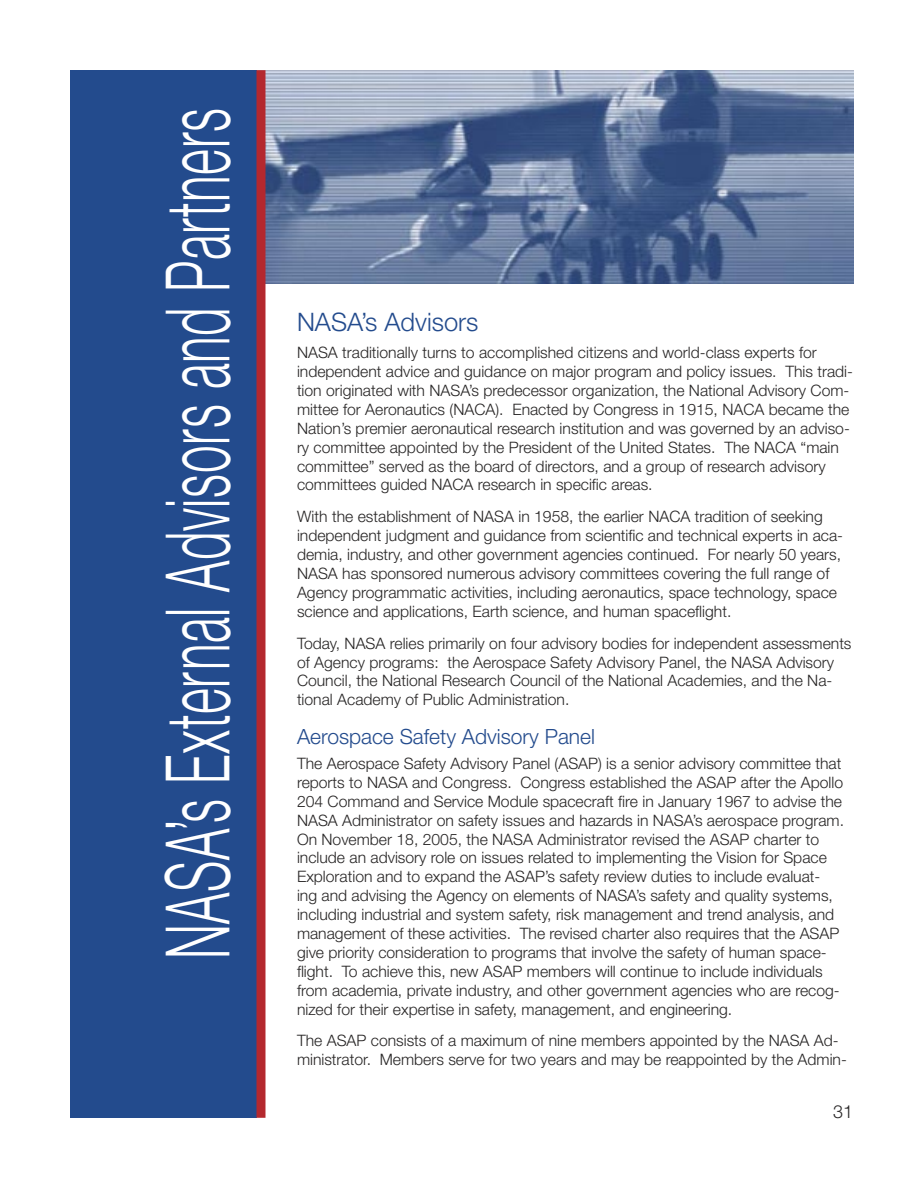
<style>
.page{position:relative;width:918px;height:1188px;background:#fff}
.page>*{position:absolute;margin:0;border:0;box-sizing:border-box;transform-origin:0 0}
.Section_Header{font:300 89.1px "Helvetica Neue";letter-spacing:.015em;color:#fff;scale:.56 1}
.Heading_1{font:300 25.5px "Helvetica Neue";color:#234b8d}
.Heading_2{font:300 21px "Helvetica Neue";color:#234b8d}
.Footer_Number{font:300 18px "Helvetica Neue";color:#272525}
.Body{font:300 15.75px/18.9px "Helvetica Neue";color:#272525}
</style>
<div class="page">
<img style="left:266px;top:70px;width:587px;height:214px">
<div style="left:70px;top:70px;width:186px;height:1048px;background:#234b8d"></div>
<div style="left:256px;top:70px;width:10px;height:1048px;background:#b4282e"></div>
<p class="Section_Header" style="left:143px;top:959px;width:1522px;rotate:-90deg">NASA’s External Advisors and Partners</p>
<p class="Heading_1" style="left:297px;top:306px;width:183px">NASA’s Advisors</p>
<p class="Body" style="left:297px;top:343px;width:558px">NASA traditionally turns to accomplished citizens and world-class experts for independent advice and guidance on major program and policy issues. This tradi&shy;tion originated with NASA’s predecessor organization, the National Advisory Com&shy;mittee for Aeronautics (NACA). Enacted by Congress in 1915, NACA became the Nation’s premier aeronautical research institution and was governed by an adviso&shy;ry committee appointed by the President of the United States. The NACA “main committee” served as the board of directors, and a group of research advisory committees guided NACA research in specific areas.</p>
<p class="Body" style="left:297px;top:507px;width:548px">With the establishment of NASA in 1958, the earlier NACA tradition of seeking independent judgment and guidance from scientific and technical experts in aca&shy;demia, industry, and other government agencies continued. For nearly 50 years, NASA has sponsored numerous advisory committees covering the full range of Agency programmatic activities, including aeronautics, space technology, space science and applications, Earth science, and human spaceflight.</p>
<p class="Body" style="left:297px;top:633px;width:556px">Today, NASA relies primarily on four advisory bodies for independent assessments of Agency programs: the Aerospace Safety Advisory Panel, the NASA Advisory Council, the National Research Council of the National Academies, and the Na&shy;tional Academy of Public Administration.</p>
<p class="Heading_2" style="left:297px;top:723px;width:300px">Aerospace Safety Advisory Panel</p>
<p class="Body" style="left:297px;top:754px;width:549px">The Aerospace Safety Advisory Panel (ASAP) is a senior advisory committee that reports to NASA and Congress. Congress established the ASAP after the Apollo 204 Command and Service Module spacecraft fire in January 1967 to advise the NASA Administrator on safety issues and hazards in NASA’s aerospace program.<br>On November 18, 2005, the NASA Administrator revised the ASAP charter to include an advisory role on issues related to implementing the Vision for Space Exploration and to expand the ASAP’s safety review duties to include evaluat&shy;ing and advising the Agency on elements of NASA’s safety and quality systems, including industrial and system safety, risk management and trend analysis, and management of these activities. The revised charter also requires that the ASAP give priority consideration to programs that involve the safety of human space&shy;flight. To achieve this, new ASAP members will continue to include individuals from academia, private industry, and other government agencies who are recog&shy;nized for their expertise in safety, management, and engineering.</p>
<p class="Body" style="left:297px;top:1031px;width:551px">The ASAP consists of a maximum of nine members appointed by the NASA Ad&shy;ministrator. Members serve for two years and may be reappointed by the Admin-</p>
<p class="Footer_Number" style="left:833px;top:1100px;width:22px">31</p>
</div>
